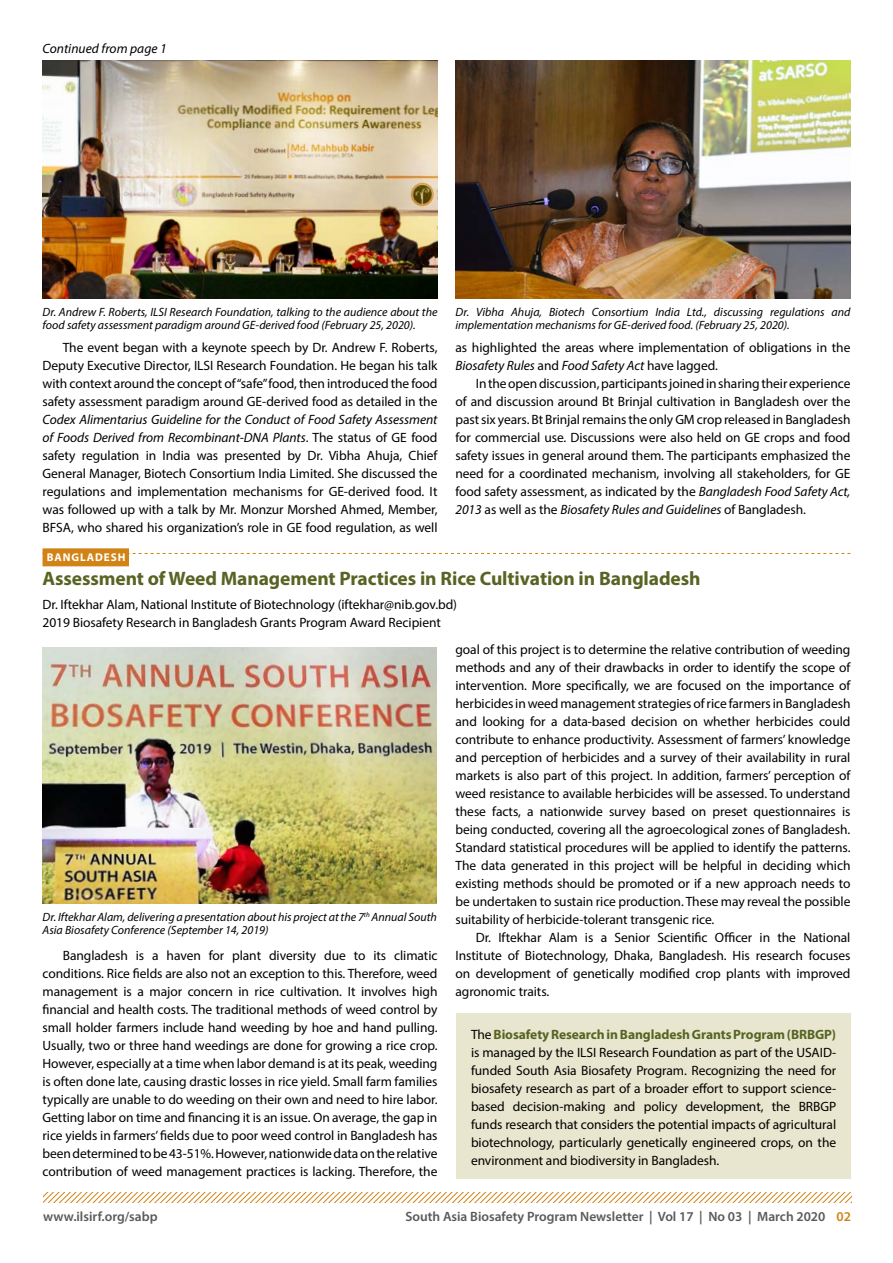
<style>
.page{position:relative;width:893px;height:1263px;background:#fff}
.page>*{position:absolute;margin:0;border:0;box-sizing:border-box;transform-origin:0 0}
.t1{font:700 19.5px "Myriad Pro";letter-spacing:-.005em;color:#576423}
.t2{font:13.5px/18px "Myriad Pro";letter-spacing:-.005em;color:#000;text-align:justify}
.t3{font:600 13.5px "Myriad Pro";color:#58595b}
.t4{font:italic 13.5px "Myriad Pro";letter-spacing:.005em;color:#000}
.t5{font:italic 12px/13.5px "Myriad Pro";color:#000}
.t6{font:700 11.25px "Myriad Pro";letter-spacing:.08em;color:#fff}
.s1{font-style:italic}
.s2{font-weight:700;color:#576423}
.s3{color:#d18316}
</style>
<div class="page">
<svg style="left:43px;top:1193px;width:808px;height:9px"></svg>
<img style="left:455px;top:60px;width:395px;height:238px">
<img style="left:43px;top:60px;width:394px;height:238px">
<div style="left:43px;top:548px;width:86px;height:18px;background:#d18316"></div>
<svg style="left:129px;top:553px;width:721px;height:1px"></svg>
<div style="left:456px;top:1013px;width:395px;height:166px;background:#e8e6ce"></div>
<img style="left:43px;top:647px;width:394px;height:256px">
<p class="t4" style="left:43px;top:40px;width:126px">Continued from page 1</p>
<p class="t5" style="left:43px;top:305px;width:396px">Dr. Andrew F. Roberts, ILSI Research Foundation, talking to the audience about the food safety assessment paradigm around GE-derived food (February 25, 2020).</p>
<p class="t2" style="left:43px;top:339px;width:396px;text-indent:20px">The event began with a keynote speech by Dr. Andrew F. Roberts, Deputy Executive Director, ILSI Research Foundation. He began his talk with context around the concept of “safe” food, then introduced the food safety assessment paradigm around GE-derived food as detailed in the</p>
<p class="t2" style="left:43px;top:411px;width:396px"><span class="s1">Codex Alimentarius Guideline for the Conduct of Food Safety Assessment of Foods Derived from Recombinant-DNA Plants</span>. The status of GE food safety regulation in India was presented by Dr. Vibha Ahuja, Chief General Manager, Biotech Consortium India Limited. She discussed the regulations and implementation mechanisms for GE-derived food. It was followed up with a talk by Mr. Monzur Morshed Ahmed, Member, BFSA, who shared his organization’s role in GE food regulation, as well</p>
<p class="t5" style="left:455px;top:305px;width:396px">Dr. Vibha Ahuja, Biotech Consortium India Ltd., discussing regulations and implementation mechanisms for GE-derived food. (February 25, 2020).</p>
<p class="t2" style="left:455px;top:339px;width:396px">as highlighted the areas where implementation of obligations in the<br><span class="s1">Biosafety Rules</span> and <span class="s1">Food Safety Act</span> have lagged.</p>
<p class="t2" style="left:455px;top:375px;width:396px;text-indent:20px">In the open discussion, participants joined in sharing their experience of and discussion around Bt Brinjal cultivation in Bangladesh over the past six years. Bt Brinjal remains the only GM crop released in Bangladesh for commercial use. Discussions were also held on GE crops and food safety issues in general around them. The participants emphasized the need for a coordinated mechanism, involving all stakeholders, for GE food safety assessment, as indicated by the <span class="s1">Bangladesh Food Safety Act, 2013</span> as well as the <span class="s1">Biosafety Rules and Guidelines</span> of Bangladesh.</p>
<p class="t6" style="left:47px;top:550px;width:80px">BANGLADESH</p>
<h1 class="t1" style="left:43px;top:565px;width:660px">Assessment of Weed Management Practices in Rice Cultivation in Bangladesh</h1>
<p class="t2" style="left:43px;top:596px;width:416px">Dr. Iftekhar Alam, National Institute of Biotechnology (iftekhar@nib.gov.bd)<br>2019 Biosafety Research in Bangladesh Grants Program Award Recipient</p>
<p class="t5" style="left:43px;top:909px;width:396px">Dr. Iftekhar Alam, delivering a presentation about his project at the 7<sup>th</sup> Annual South<br>Asia Biosafety Conference (September 14, 2019)</p>
<p class="t2" style="left:43px;top:946px;width:396px;text-indent:20px">Bangladesh is a haven for plant diversity due to its climatic conditions. Rice fields are also not an exception to this. Therefore, weed management is a major concern in rice cultivation. It involves high financial and health costs. The traditional methods of weed control by small holder farmers include hand weeding by hoe and hand pulling.<br>Usually, two or three hand weedings are done for growing a rice crop.<br>However, especially at a time when labor demand is at its peak, weeding is often done late, causing drastic losses in rice yield. Small farm families typically are unable to do weeding on their own and need to hire labor.<br>Getting labor on time and financing it is an issue. On average, the gap in rice yields in farmers’ fields due to poor weed control in Bangladesh has been determined to be 43-51%. However, nationwide data on the relative contribution of weed management practices is lacking. Therefore, the</p>
<p class="t2" style="left:455px;top:640px;width:396px">goal of this project is to determine the relative contribution of weeding methods and any of their drawbacks in order to identify the scope of intervention. More specifically, we are focused on the importance of herbicides in weed management strategies of rice farmers in Bangladesh and looking for a data-based decision on whether herbicides could contribute to enhance productivity. Assessment of farmers’ knowledge and perception of herbicides and a survey of their availability in rural markets is also part of this project. In addition, farmers’ perception of weed resistance to available herbicides will be assessed. To understand these facts, a nationwide survey based on preset questionnaires is being conducted, covering all the agroecological zones of Bangladesh.<br>Standard statistical procedures will be applied to identify the patterns.<br>The data generated in this project will be helpful in deciding which existing methods should be promoted or if a new approach needs to be undertaken to sustain rice production. These may reveal the possible suitability of herbicide-tolerant transgenic rice.</p>
<p class="t2" style="left:455px;top:928px;width:396px;text-indent:20px">Dr. Iftekhar Alam is a Senior Scientific Officer in the National Institute of Biotechnology, Dhaka, Bangladesh. His research focuses on development of genetically modified crop plants with improved agronomic traits.</p>
<p class="t2" style="left:471px;top:1025px;width:367px">The <span class="s2">Biosafety Research in Bangladesh Grants Program (BRBGP) </span>is managed by the ILSI Research Foundation as part of the USAID&shy;funded South Asia Biosafety Program. Recognizing the need for biosafety research as part of a broader effort to support science&shy;based decision-making and policy development, the BRBGP funds research that considers the potential impacts of agricultural biotechnology, particularly genetically engineered crops, on the environment and biodiversity in Bangladesh.</p>
<p class="t3" style="left:43px;top:1208px;width:116px">www.ilsirf.org/sabp</p>
<p class="t3" style="left:405px;top:1208px;width:447px">South Asia Biosafety Program Newsletter | Vol 17 | No 03 | March 2020 <span class="s3">02</span></p>
</div>
